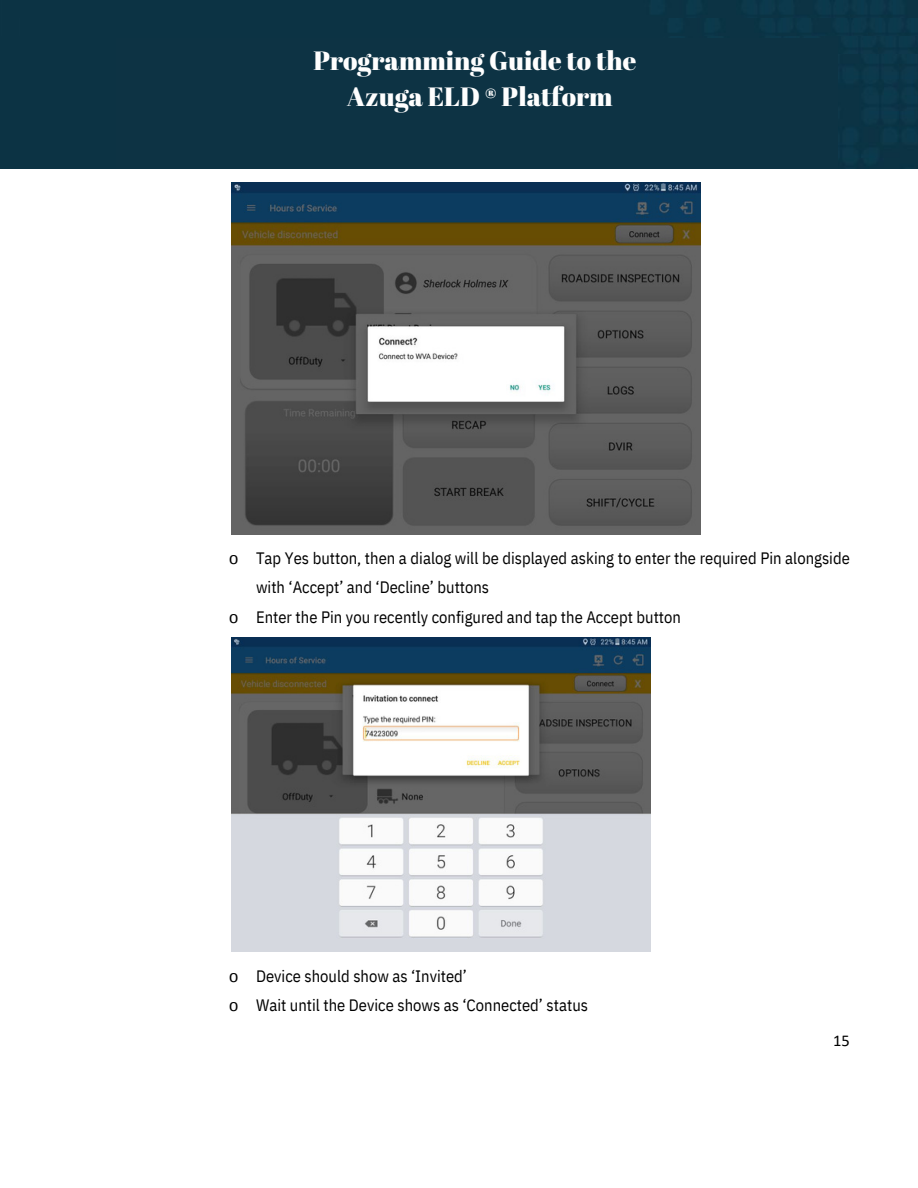
<style>
.page{position:relative;width:918px;height:1188px;background:#fff}
.page>*{position:absolute;margin:0;border:0;box-sizing:border-box;transform-origin:0 0}
.t1{font:26.4px/36.3px "Abril Fatface";color:#fefefe;text-align:center}
.t2{font:16.5px/29.2px "IBM Plex Sans Cond";color:#000}
.t3{font:16.5px/29.2px "Arimo";color:#000}
.t4{font:16.5px "Calibri";color:#000}
</style>
<div class="page">
<img style="left:232px;top:182px;width:469px;height:352px">
<img style="left:232px;top:638px;width:418px;height:314px">
<div style="left:0;top:0;width:918px;height:36px;background:#0c3344"></div>
<div style="left:18px;top:18px;width:900px;height:18px;background:#0c3344"></div>
<div style="left:0;top:36px;width:918px;height:18px;background:#0c3344"></div>
<div style="left:0;top:54px;width:918px;height:115px;background:#0c3344"></div>
<div style="left:117px;top:38px;width:721px;height:131px;background:#0d3344"></div>
<p class="t1" style="left:313px;top:41px;width:324px">Programming Guide to the<br>Azuga ELD ® Platform</p>
<p class="t3" style="left:229px;top:544px;width:11px">o</p>
<p class="t3" style="left:229px;top:602px;width:11px">o</p>
<p class="t2" style="left:256px;top:543px;width:595px">Tap Yes button, then a dialog will be displayed asking to enter the required Pin alongside with ‘Accept’ and ‘Decline’ buttons</p>
<p class="t2" style="left:256px;top:602px;width:426px">Enter the Pin you recently configured and tap the Accept button</p>
<p class="t3" style="left:229px;top:961px;width:11px">o o</p>
<h1 class="t2" style="left:256px;top:961px;width:213px">Device should show as ‘Invited’</h1>
<p class="t2" style="left:256px;top:990px;width:334px">Wait until the Device shows as ‘Connected’ status</p>
<p class="t4" style="left:833px;top:1033px;width:18px">15</p>
</div>
